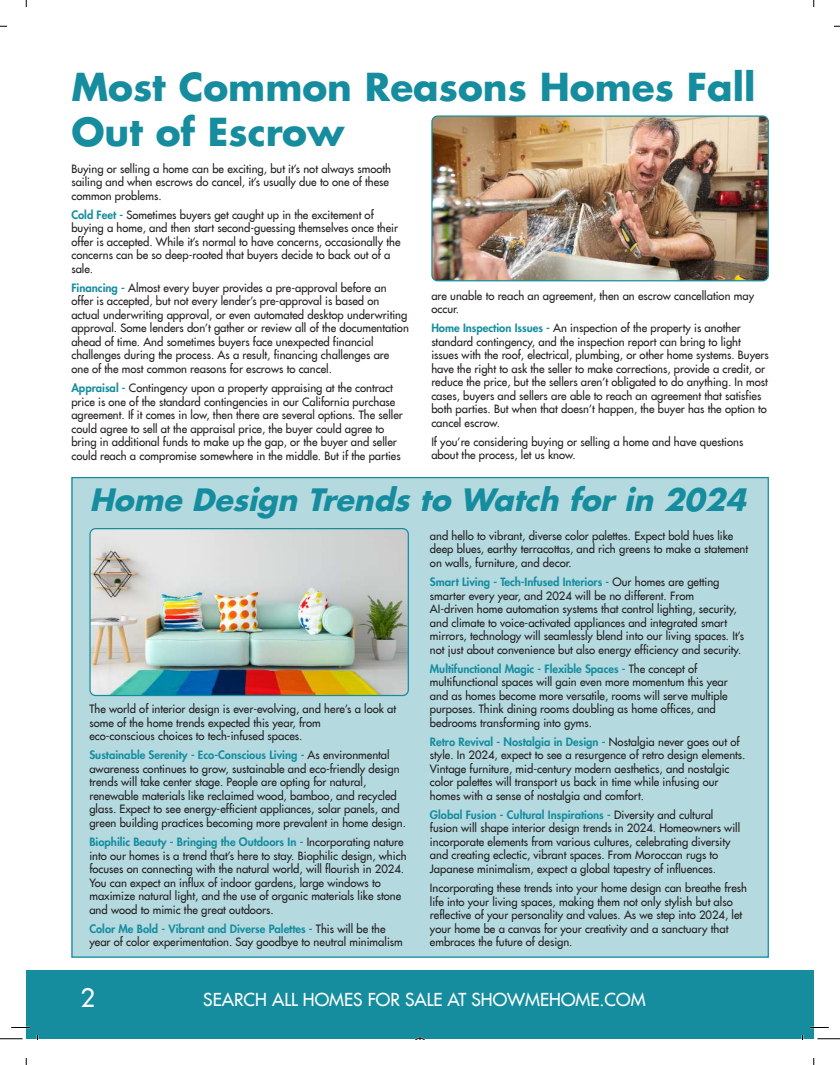
<style>
.page{position:relative;width:840px;height:1065px;background:#fff}
.page>*{position:absolute;margin:0;border:0;box-sizing:border-box;transform-origin:0 0}
.t1{font:700 37.5px/45px "Futura LT";color:#168d9f}
.t2{font:italic 700 30px "Futura LT";color:#168d9f}
.t3{font:25px "Futura LT";color:#fff}
.t4{font:17.5px "Futura LT";color:#fff}
.t5{font:11.25px/13.5px "Futura LT";color:#231f20}
.t6{font:800 11.25px "Futura";color:#168d9f}
.s1{font-family:"Futura";font-weight:800;color:#168d9f}
.s2{font-family:"Futura LT";font-weight:400;color:#231f20}
</style>
<div class="page">
<div style="left:71px;top:477px;width:698px;height:481px;background:#b4dae0"></div>
<div style="left:26px;top:970px;width:788px;height:69px;background:#168d9f"></div>
<img style="left:432px;top:117px;width:336px;height:164px">
<div style="left:431px;top:115px;width:338px;height:166px;border:1px solid #168d9f;border-radius:6px"></div>
<img style="left:91px;top:530px;width:316px;height:164px">
<div style="left:89px;top:528px;width:320px;height:168px;border:1px solid #168d9f;border-radius:6px"></div>
<svg style="left:11px;top:1027px;width:19px;height:1px"></svg>
<svg style="left:810px;top:1027px;width:19px;height:1px"></svg>
<svg style="left:0;top:0;width:27px;height:27px"></svg>
<svg style="left:0;top:1039px;width:27px;height:26px"></svg>
<svg style="left:814px;top:0;width:26px;height:27px"></svg>
<svg style="left:814px;top:1039px;width:26px;height:26px"></svg>
<svg style="left:415px;top:1037px;width:10px;height:3px"></svg>
<div style="left:7px;top:7px;width:827px;height:47px;background:#fff"></div>
<div style="left:7px;top:1040px;width:828px;height:18px;background:#fff"></div>
<h1 class="t1" style="left:71px;top:64px;width:685px">Most Common Reasons Homes Fall<br>Out of Escrow</h1>
<p class="t5" style="left:71px;top:162px;width:321px">Buying or selling a home can be exciting, but it’s not always smooth sailing and when escrows do cancel, it’s usually due to one of these common problems.</p>
<p class="t5" style="left:71px;top:208px;width:331px"><span class="s1">Cold Feet -</span> Sometimes buyers get caught up in the excitement of buying a home, and then start second-guessing themselves once their offer is accepted. While it’s normal to have concerns, occasionally the concerns can be so deep-rooted that buyers decide to back out of a sale.</p>
<p class="t5" style="left:71px;top:281px;width:339px"><span class="s1">Financing -</span> Almost every buyer provides a pre-approval before an offer is accepted, but not every lender’s pre-approval is based on actual underwriting approval, or even automated desktop underwriting approval. Some lenders don’t gather or review all of the documentation ahead of time. And sometimes buyers face unexpected financial challenges during the process. As a result, financing challenges are one of the most common reasons for escrows to cancel.</p>
<p class="t5" style="left:71px;top:381px;width:333px"><span class="s1">Appraisal -</span> Contingency upon a property appraising at the contract price is one of the standard contingencies in our California purchase agreement. If it comes in low, then there are several options. The seller could agree to sell at the appraisal price, the buyer could agree to bring in additional funds to make up the gap, or the buyer and seller could reach a compromise somewhere in the middle. But if the parties</p>
<p class="t5" style="left:431px;top:289px;width:324px">are unable to reach an agreement, then an escrow cancellation may occur.</p>
<p class="t5" style="left:431px;top:321px;width:339px"><span class="s1">Home Inspection Issues -</span> An inspection of the property is another standard contingency, and the inspection report can bring to light issues with the roof, electrical, plumbing, or other home systems. Buyers have the right to ask the seller to make corrections, provide a credit, or reduce the price, but the sellers aren’t obligated to do anything. In most cases, buyers and sellers are able to reach an agreement that satisfies both parties. But when that doesn’t happen, the buyer has the option to cancel escrow.</p>
<p class="t5" style="left:431px;top:435px;width:314px">If you’re considering buying or selling a home and have questions about the process, let us know.</p>
<h2 class="t2" style="left:89px;top:480px;width:666px">Home Design Trends to Watch for in 2024</h2>
<p class="t5" style="left:89px;top:702px;width:308px">The world of interior design is ever-evolving, and here’s a look at some of the home trends expected this year, from<br>eco-conscious choices to tech-infused spaces.</p>
<p class="t6" style="left:89px;top:748px;width:302px">Sustainable Serenity - Eco-Conscious Living - <span class="s2">As environmental</span></p>
<p class="t5" style="left:89px;top:762px;width:318px">awareness continues to grow, sustainable and eco-friendly design trends will take center stage. People are opting for natural, renewable materials like reclaimed wood, bamboo, and recycled glass. Expect to see energy-efficient appliances, solar panels, and green building practices becoming more prevalent in home design.</p>
<p class="t6" style="left:89px;top:835px;width:316px">Biophilic Beauty - Bringing the Outdoors In - <span class="s2">Incorporating nature</span></p>
<p class="t5" style="left:89px;top:849px;width:319px">into our homes is a trend that’s here to stay. Biophilic design, which focuses on connecting with the natural world, will flourish in 2024.<br>You can expect an influx of indoor gardens, large windows to maximize natural light, and the use of organic materials like stone and wood to mimic the great outdoors.</p>
<p class="t6" style="left:89px;top:921px;width:298px">Color Me Bold - Vibrant and Diverse Palettes - <span class="s2">This will be the</span></p>
<p class="t5" style="left:89px;top:935px;width:315px">year of color experimentation. Say goodbye to neutral minimalism</p>
<p class="t5" style="left:430px;top:529px;width:320px">and hello to vibrant, diverse color palettes. Expect bold hues like deep blues, earthy terracottas, and rich greens to make a statement on walls, furniture, and decor.</p>
<p class="t6" style="left:430px;top:575px;width:291px">Smart Living - Tech-Infused Interiors - <span class="s2">Our homes are getting</span></p>
<p class="t5" style="left:430px;top:589px;width:316px">smarter every year, and 2024 will be no different. From<br>AI-driven home automation systems that control lighting, security, and climate to voice-activated appliances and integrated smart mirrors, technology will seamlessly blend into our living spaces. It’s not just about convenience but also energy efficiency and security.</p>
<p class="t6" style="left:430px;top:661px;width:269px">Multifunctional Magic - Flexible Spaces - <span class="s2">The concept of</span></p>
<p class="t5" style="left:430px;top:675px;width:299px">multifunctional spaces will gain even more momentum this year and as homes become more versatile, rooms will serve multiple purposes. Think dining rooms doubling as home offices, and bedrooms transforming into gyms.</p>
<p class="t6" style="left:430px;top:735px;width:311px">Retro Revival - Nostalgia in Design - <span class="s2">Nostalgia never goes out of</span></p>
<p class="t5" style="left:430px;top:748px;width:317px">style. In 2024, expect to see a resurgence of retro design elements.<br>Vintage furniture, mid-century modern aesthetics, and nostalgic color palettes will transport us back in time while infusing our homes with a sense of nostalgia and comfort.</p>
<p class="t6" style="left:430px;top:808px;width:285px">Global Fusion - Cultural Inspirations - <span class="s2">Diversity and cultural</span></p>
<p class="t5" style="left:430px;top:821px;width:312px">fusion will shape interior design trends in 2024. Homeowners will incorporate elements from various cultures, celebrating diversity and creating eclectic, vibrant spaces. From Moroccan rugs to Japanese minimalism, expect a global tapestry of influences.</p>
<p class="t5" style="left:430px;top:881px;width:319px">Incorporating these trends into your home design can breathe fresh life into your living spaces, making them not only stylish but also reflective of your personality and values. As we step into 2024, let your home be a canvas for your creativity and a sanctuary that embraces the future of design.</p>
<h3 class="t3" style="left:81px;top:982px;width:16px">2</h3>
<h3 class="t4" style="left:203px;top:988px;width:444px">SEARCH ALL HOMES FOR SALE AT SHOWMEHOME.COM</h3>
</div>
